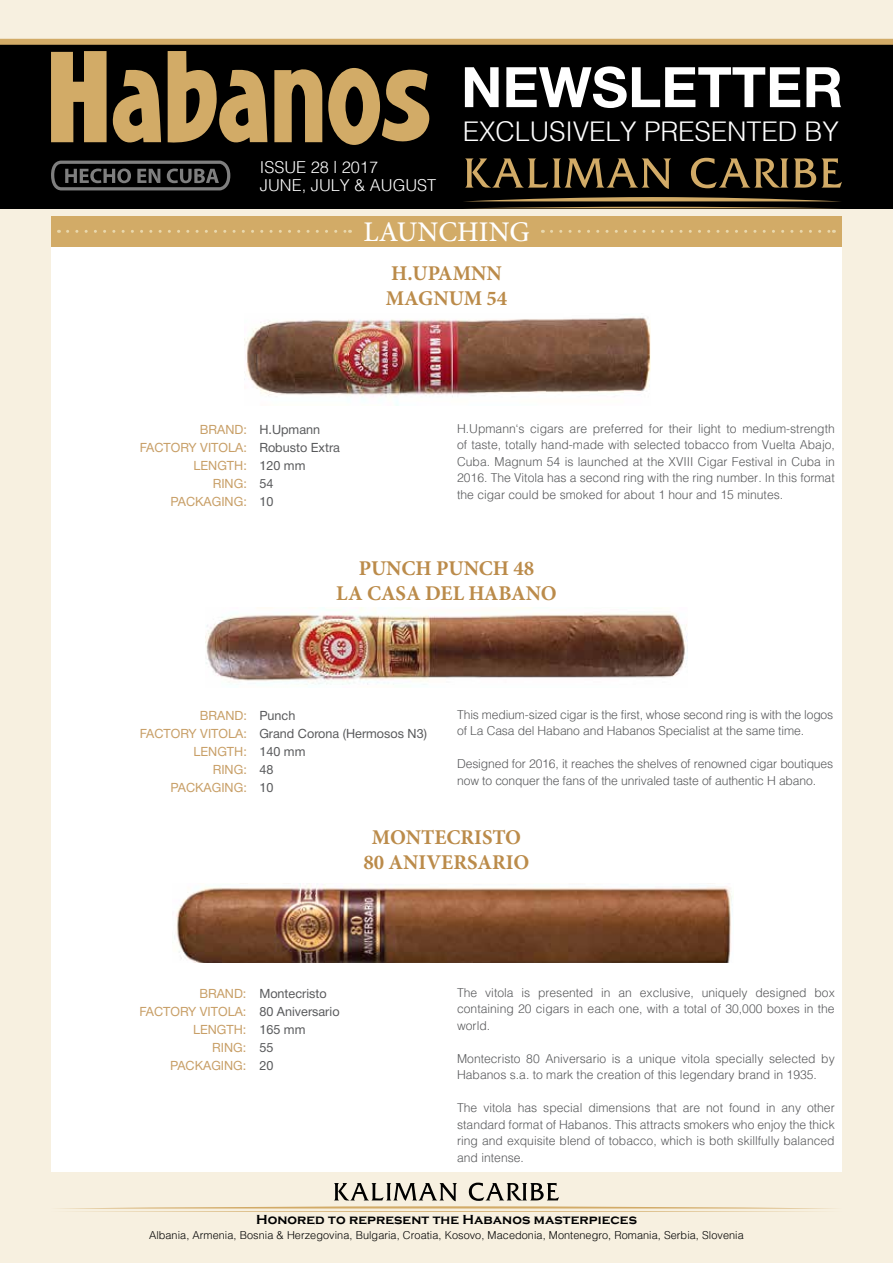
<style>
.page{position:relative;width:893px;height:1263px;background:#f7f0e0}
.page>*{position:absolute;margin:0;border:0;box-sizing:border-box;transform-origin:0 0}
.t1{font:55.95px "Helvetica 7 Bold";color:#fff}
.t2{font:300 29.7px "Helv Cyr";letter-spacing:-.005em;color:#fff}
.t3{font:500 28.5px "Minion Pro";color:#fff}
.t4{font:700 21px/25.2px "Minion Pro";color:#bb8b4a}
.t5{font:300 18px "Helv Cyr";color:#fff}
.t6{font:300 13.5px/16.5px "Helv Cyr";color:#58595b}
.t7{font:700 13.5px "Copperplate Gothic";letter-spacing:.005em;color:#000}
.t8{font:12.75px/18px "Helvetica 5 Normal";color:#c89f67;text-align:right}
.t9{font:12.75px/18px "Helvetica 5 Normal";color:#58595b}
.t10{font:300 12px "Helv Cyr";letter-spacing:.005em;color:#000}
</style>
<div class="page">
<div style="left:51px;top:247px;width:791px;height:925px;background:#fff"></div>
<div style="left:0;top:42px;width:893px;height:166px;background:#000"></div>
<svg style="left:168px;top:51px;width:99px;height:92px"></svg>
<svg style="left:274px;top:69px;width:48px;height:73px"></svg>
<svg style="left:328px;top:68px;width:102px;height:77px"></svg>
<svg style="left:51px;top:51px;width:110px;height:92px"></svg>
<div style="left:0;top:39px;width:893px;height:6px;background:#d2ab67"></div>
<svg style="left:465px;top:158px;width:377px;height:31px"></svg>
<svg style="left:464px;top:197px;width:377px;height:11px"></svg>
<div style="left:51px;top:216px;width:791px;height:31px;background:#d2ab67"></div>
<svg style="left:68px;top:230px;width:283px;height:3px"></svg>
<svg style="left:551px;top:230px;width:283px;height:3px"></svg>
<svg style="left:59px;top:1182px;width:775px;height:30px"></svg>
<svg style="left:51px;top:161px;width:179px;height:29px"></svg>
<img style="left:206px;top:607px;width:481px;height:78px">
<img style="left:244px;top:317px;width:407px;height:89px">
<img style="left:174px;top:884px;width:559px;height:79px">
<h1 class="t1" style="left:461px;top:57px;width:383px">NEWSLETTER</h1>
<h3 class="t5" style="left:260px;top:158px;width:120px">Issue 28 | 2017</h3>
<h3 class="t5" style="left:260px;top:176px;width:20px">JUNE</h3>
<h3 class="t5" style="left:302px;top:176px;width:29px">, JULY</h3>
<h3 class="t5" style="left:354px;top:176px;width:62px">&amp; AUGUST</h3>
<h2 class="t2" style="left:463px;top:116px;width:377px">exclusively presented by</h2>
<h3 class="t3" style="left:363px;top:212px;width:168px">LAUNCHING</h3>
<h3 class="t4" style="left:386px;top:260px;width:123px">H.UPAMNN<br>MAGNUM 54</h3>
<p class="t8" style="left:200px;top:421px;width:48px">BRAND:</p>
<p class="t8" style="left:140px;top:439px;width:109px">Factory Vitola:</p>
<p class="t8" style="left:194px;top:457px;width:9px">Leng</p>
<p class="t8" style="left:171px;top:457px;width:78px">th:<br>Ring:<br>Packaging:</p>
<p class="t9" style="left:259px;top:421px;width:82px">H.Upmann<br>Robusto Extra<br>120 mm<br>54<br>10</p>
<p class="t6" style="left:457px;top:420px;width:379px;text-align:justify">H.Upmann‘s cigars are preferred for their light to medium-strength of taste, totally hand-made with selected tobacco from Vuelta Abajo, Cuba. Magnum 54 is launched at the XVIII Cigar Festival in Cuba in 2016. The Vitola has a second ring with the ring number. In this format the cigar could be smoked for about 1 hour and 15 minutes.</p>
<h3 class="t4" style="left:359px;top:555px;width:106px">PUNCH PUNCH</h3>
<h3 class="t4" style="left:336px;top:555px;width:222px;text-indent:177px">48<br>LA CASA DEL HABANO</h3>
<p class="t8" style="left:200px;top:707px;width:48px">BRAND:</p>
<p class="t8" style="left:140px;top:725px;width:109px">Factory Vitola:</p>
<p class="t8" style="left:194px;top:743px;width:9px">Leng</p>
<p class="t8" style="left:171px;top:743px;width:78px">th:<br>Ring:<br>Packaging:</p>
<p class="t9" style="left:259px;top:707px;width:169px">Punch<br>Grand Corona (Hermosos N3)<br>140 mm<br>48<br>10</p>
<p class="t6" style="left:457px;top:706px;width:378px">This medium-sized cigar is the first, whose second ring is with the logos of La Casa del Habano and Habanos Specialist at the same time.</p>
<p class="t6" style="left:457px;top:755px;width:378px">Designed for 2016, it reaches the shelves of renowned cigar boutiques now to conquer the fans of the unrivaled taste of authentic H abano.</p>
<h3 class="t4" style="left:363px;top:824px;width:168px;text-align:center">MONTECRISTO<br>80 ANIVERSARIO</h3>
<p class="t8" style="left:199px;top:985px;width:48px">BRAND:</p>
<p class="t8" style="left:139px;top:1003px;width:109px">Factory Vitola:</p>
<p class="t8" style="left:193px;top:1021px;width:9px">Leng</p>
<p class="t8" style="left:170px;top:1021px;width:78px">th:<br>Ring:<br>Packaging:</p>
<p class="t9" style="left:259px;top:985px;width:82px">Montecristo<br>80 Aniversario<br>165 mm<br>55<br>20</p>
<p class="t6" style="left:457px;top:984px;width:379px;text-align:justify">The vitola is presented in an exclusive, uniquely designed box containing 20 cigars in each one, with a total of 30,000 boxes in the world.</p>
<p class="t6" style="left:457px;top:1050px;width:379px">Montecristo 80 Aniversario is a unique vitola specially selected by<br>Habanos s.a. to mark the creation of this legendary brand in 1935.</p>
<p class="t6" style="left:457px;top:1100px;width:379px;text-align:justify">The vitola has special dimensions that are not found in any other standard format of Habanos. This attracts smokers who enjoy the thick ring and exquisite blend of tobacco, which is both skillfully balanced and intense.</p>
<p class="t7" style="left:256px;top:1212px;width:382px">Honored to represent the Habanos masterpieces</p>
<p class="t10" style="left:149px;top:1229px;width:596px">Albania, Armenia, Bosnia &amp; Herzegovina, Bulgaria, Croatia, Kosovo, Macedonia, Montenegro, Romania, Serbia, Slovenia</p>
</div>
